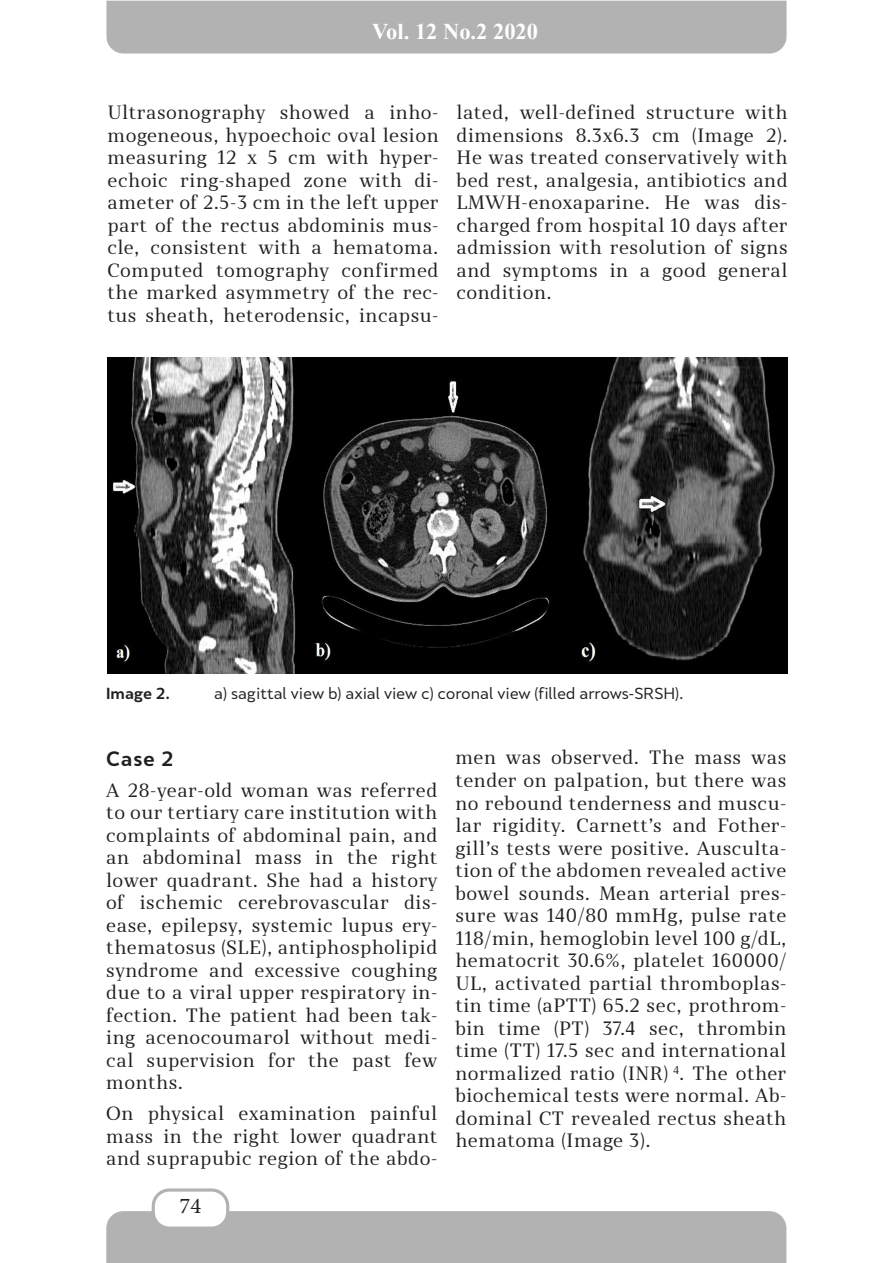
<style>
.page{position:relative;width:893px;height:1263px;background:#fff}
.page>*{position:absolute;margin:0;border:0;box-sizing:border-box;transform-origin:0 0}
.t1{font:700 22.5px "Times New Roman";color:#fff}
.t2{font:22.5px "Minion Pro";color:#231f20}
.t3{font:700 19.5px "Skola Sans";color:#231f20}
.t4{font:18px/22.5px "Skola Serif";letter-spacing:.03em;color:#231f20;text-align:justify}
.t5{font:15px "Skola Sans";letter-spacing:-.01em;color:#231f20}
.t6{font:700 15px "Skola Sans";letter-spacing:-.01em;color:#231f20}
</style>
<div class="page">
<div style="left:106px;top:1px;width:680px;height:53px;background:#b2b2b2"></div>
<div style="left:106px;top:1211px;width:680px;height:52px;background:#b2b2b2"></div>
<div style="left:153px;top:1190px;width:75px;height:38px;background:#fff;border-radius:16px"></div>
<div style="left:152px;top:1188px;width:77px;height:42px;border:3px solid #b2b2b2;border-radius:16px"></div>
<img style="left:108px;top:357px;width:680px;height:317px">
<p class="t1" style="left:372px;top:15px;width:168px">Vol. 12 No.2 2020</p>
<p class="t4" style="left:108px;top:101px;width:333px">Ultrasonography showed a inho&shy;mogeneous, hypoechoic oval lesion measuring 12 х 5 cm with hyper&shy;echoic ring-shaped zone with di&shy;ameter of 2.5-3 cm in the left upper part of the rectus abdominis mus&shy;cle, consistent with a hematoma.<br>Computed tomography confirmed the marked asymmetry of the rec&shy;tus sheath, heterodensic, incapsu-</p>
<p class="t4" style="left:457px;top:101px;width:333px">lated, well-defined structure with dimensions 8.3x6.3 cm (Image 2).<br>He was treated conservatively with bed rest, analgesia, antibiotics and LMWH-enoxaparine. He was dis&shy;charged from hospital 10 days after admission with resolution of signs and symptoms in a good general condition.</p>
<p class="t6" style="left:106px;top:684px;width:65px">Image 2.</p>
<p class="t5" style="left:214px;top:685px;width:471px">a) sagittal view b) axial view c) coronal view (filled arrows-SRSH).</p>
<p class="t3" style="left:106px;top:746px;width:69px">Case 2</p>
<p class="t4" style="left:106px;top:779px;width:333px">A 28-year-old woman was referred to our tertiary care institution with complaints of abdominal pain, and an abdominal mass in the right lower quadrant. She had a history of ischemic cerebrovascular dis&shy;ease, epilepsy, systemic lupus ery&shy;thematosus (SLE), antiphospholipid syndrome and excessive coughing due to a viral upper respiratory in&shy;fection. The patient had been tak&shy;ing acenocoumarol without medi&shy;cal supervision for the past few months.</p>
<p class="t4" style="left:106px;top:1102px;width:333px">On physical examination painful mass in the right lower quadrant and suprapubic region of the abdo-</p>
<p class="t2" style="left:180px;top:1190px;width:23px">74</p>
<p class="t4" style="left:455px;top:746px;width:333px">men was observed. The mass was tender on palpation, but there was no rebound tenderness and muscu&shy;lar rigidity. Carnett’s and Fother&shy;gill’s tests were positive. Ausculta&shy;tion of the abdomen revealed active bowel sounds. Mean arterial pres&shy;sure was 140/80 mmHg, pulse rate 118/min, hemoglobin level 100 g/dL, hematocrit 30.6%, platelet 160000/ UL, activated partial thromboplas&shy;tin time (aPTT) 65.2 sec, prothrom&shy;bin time (PT) 37.4 sec, thrombin time (TT) 17.5 sec and international normalized ratio (INR) <sup>4</sup>. The other biochemical tests were normal. Ab&shy;dominal CT revealed rectus sheath hematoma (Image 3).</p>
</div>
